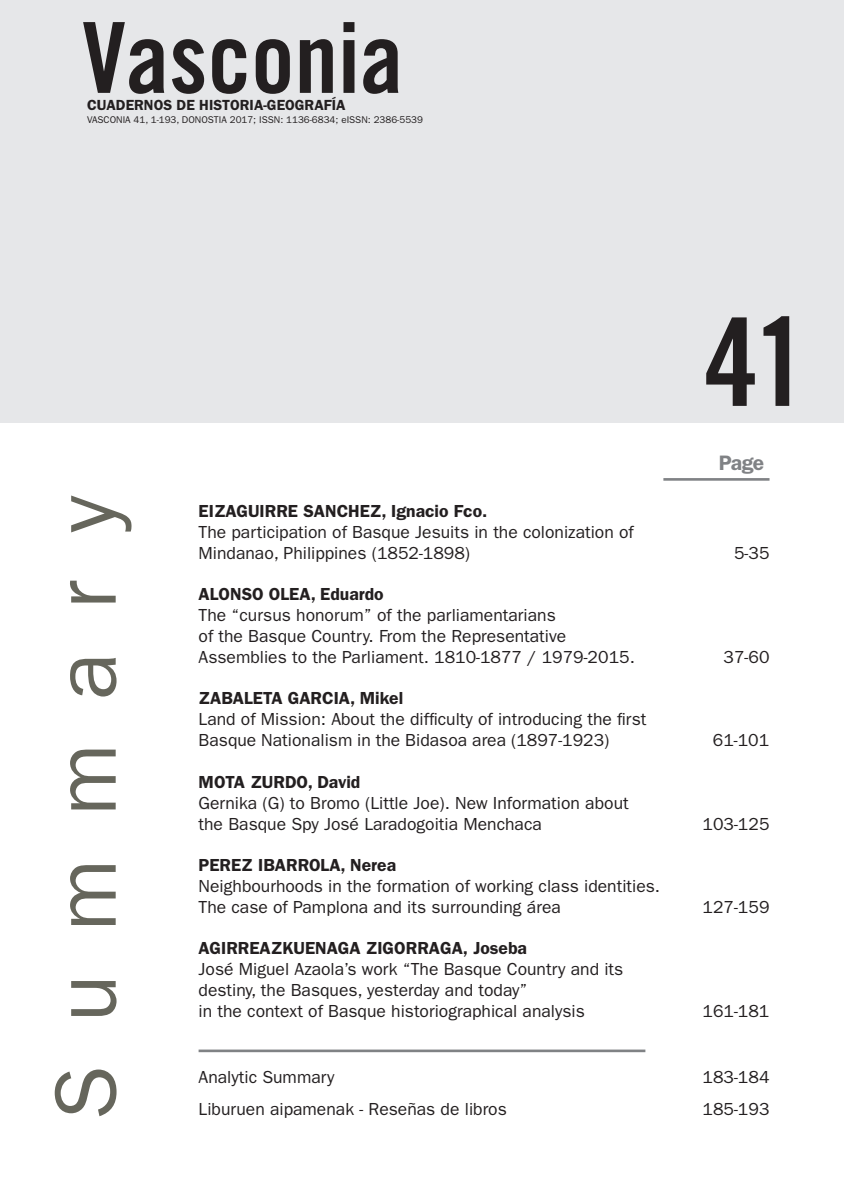
<style>
.page{position:relative;width:844px;height:1191px;background:#fff}
.page>*{position:absolute;margin:0;border:0;box-sizing:border-box;transform-origin:0 0}
.t1{font:122.5px "Trade Gothic LT Std Bd Cn 20";color:#231f20}
.t2{font:98px "Trade Gothic LT Std Bd Cn 20";color:#231f20}
.t3{font:87.5px "ITC Franklin Gothic Std";letter-spacing:.5em;color:#66665c}
.t4{font:600 21px "ITC Franklin Gothic Std";color:#808285}
.t5{font:17.5px/21px "ITC Franklin Gothic Std";color:#231f20}
.t6{font:600 17.5px "ITC Franklin Gothic Std";color:#231f20}
.t7{font:600 14.7px "ITC Franklin Gothic Std";color:#231f20}
.t8{font:9.8px "ITC Franklin Gothic Std";color:#231f20}
</style>
<div class="page">
<div style="left:0;top:0;width:843px;height:423px;background:#e6e7e9"></div>
<hr style="left:198px;top:1049px;width:447px;height:3px;background:#808285">
<hr style="left:663px;top:478px;width:106px;height:3px;background:#808285">
<h2 class="t2" style="left:82px;top:-2px;width:322px">Vasconia</h2>
<p class="t7" style="left:87px;top:96px;width:260px">CUADERNOS DE HISTORIA-GEOGRAFÍA</p>
<p class="t8" style="left:87px;top:114px;width:337px">VASCONIA 41, 1-193, DONOSTIA 2017; ISSN: 1136-6834; eISSN: 2386-5539</p>
<h1 class="t1" style="left:704px;top:288px;width:105px">41</h1>
<p class="t4" style="left:718px;top:450px;width:47px">Page</p>
<h3 class="t3" style="left:36px;top:1120px;width:626px;rotate:-90deg">Summary</h3>
<p class="t6" style="left:198px;top:500px;width:290px">EIZAGUIRRE SANCHEZ, Ignacio Fco.</p>
<p class="t5" style="left:198px;top:521px;width:436px">The participation of Basque Jesuits in the colonization of<br>Mindanao, Philippines (1852-1898)</p>
<p class="t6" style="left:198px;top:583px;width:186px">ALONSO OLEA, Eduardo</p>
<p class="t5" style="left:198px;top:604px;width:438px">The “cursus honorum” of the parliamentarians<br>of the Basque Country. From the Representative<br>Assemblies to the Parliament. 1810-1877 / 1979-2015.</p>
<p class="t6" style="left:198px;top:687px;width:206px">ZABALETA GARCIA, Mikel</p>
<p class="t5" style="left:198px;top:708px;width:449px">Land of Mission: About the difficulty of introducing the first<br>Basque Nationalism in the Bidasoa area (1897-1923)</p>
<p class="t6" style="left:198px;top:771px;width:163px">MOTA ZURDO, David</p>
<p class="t5" style="left:198px;top:792px;width:431px">Gernika (G) to Bromo (Little Joe). New Information about the Basque Spy José Laradogoitia Menchaca</p>
<p class="t6" style="left:198px;top:854px;width:199px">PEREZ IBARROLA, Nerea</p>
<p class="t5" style="left:198px;top:875px;width:463px">Neighbourhoods in the formation of working class identities.<br>The case of Pamplona and its surrounding área</p>
<p class="t6" style="left:198px;top:937px;width:330px">AGIRREAZKUENAGA ZIGORRAGA, Joseba</p>
<p class="t5" style="left:198px;top:958px;width:426px">José Miguel Azaola’s work “The Basque Country and its destiny, the Basques, yesterday and today”<br>in the context of Basque historiographical analysis</p>
<p class="t5" style="left:734px;top:542px;width:37px">5-35</p>
<p class="t5" style="left:723px;top:646px;width:47px">37-60</p>
<p class="t5" style="left:712px;top:729px;width:58px">61-101</p>
<p class="t5" style="left:702px;top:813px;width:68px">103-125</p>
<p class="t5" style="left:702px;top:896px;width:68px">127-159</p>
<p class="t5" style="left:702px;top:1000px;width:68px">161-181</p>
<p class="t5" style="left:198px;top:1066px;width:137px">Analytic Summary</p>
<p class="t5" style="left:702px;top:1066px;width:68px">183-184</p>
<p class="t5" style="left:198px;top:1099px;width:310px">Liburuen aipamenak - Reseñas de libros</p>
<p class="t5" style="left:702px;top:1099px;width:68px">185-193</p>
</div>
